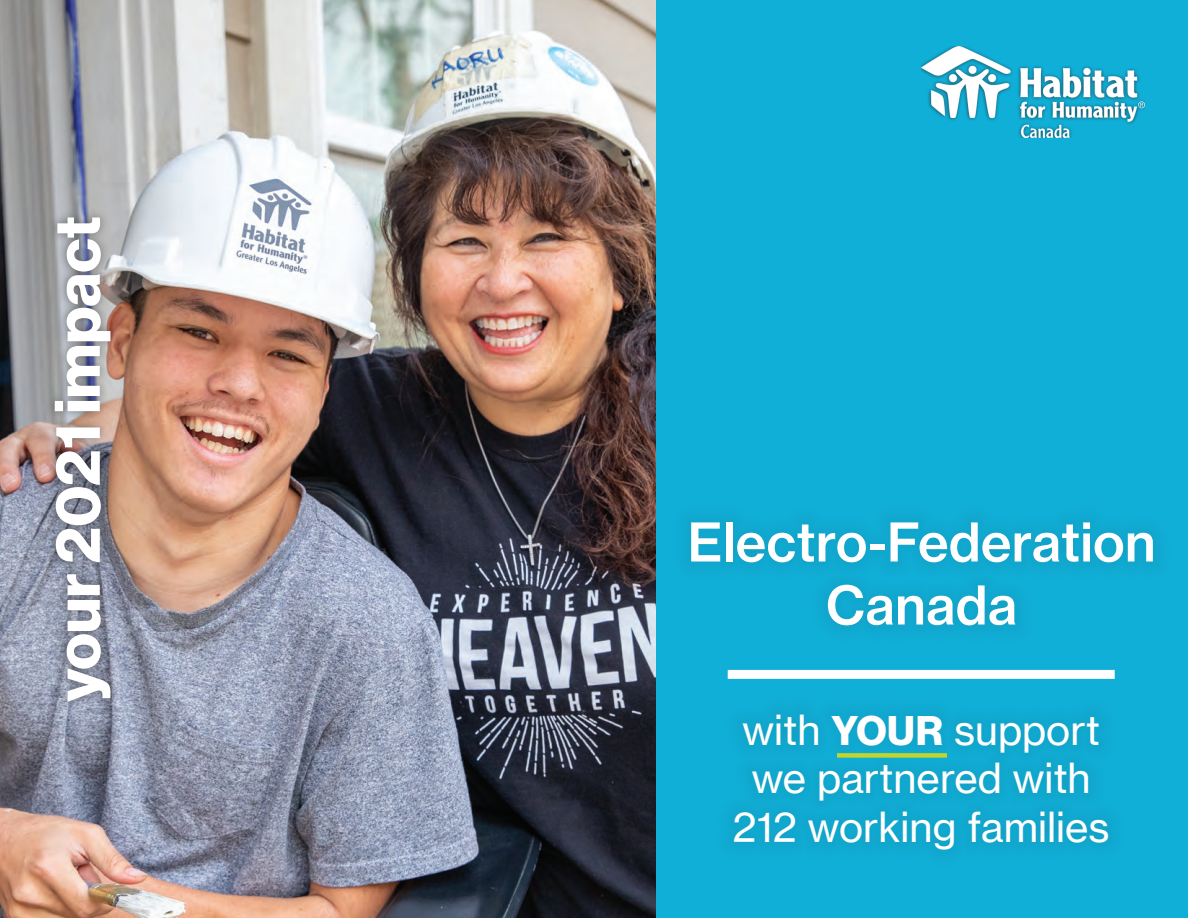
<style>
.page{position:relative;width:1188px;height:918px;background:#fff}
.page>*{position:absolute;margin:0;border:0;box-sizing:border-box;transform-origin:0 0}
.t1{font:63px "N Haas Grotesk DS Pro 75 Bd";color:#fff}
.t2{font:52.5px/63px "N Haas Grotesk TX Pro 65 Md";color:#fff;text-align:center}
.t3{font:40.5px/48.6px "N Haas Grotesk TX Pro 55 Rg";color:#fff;text-align:center}
.s1{font-family:"N Haas Grotesk DS Pro 75 Bd"}
</style>
<div class="page">
<img style="left:0;top:0;width:657px;height:918px">
<div style="left:45px;top:208px;width:75px;height:502px;background:#231f20;opacity:.5"></div>
<div style="left:657px;top:0;width:531px;height:918px;background:#10afd8"></div>
<div style="left:728px;top:670px;width:387px;height:9px;background:#fff"></div>
<img style="left:921px;top:47px;width:223px;height:91px">
<div style="left:717px;top:697px;width:410px;height:170px;background:#10a8d0"></div>
<div style="left:837px;top:753px;width:110px;height:5px;background:#c2d52e"></div>
<div style="left:673px;top:505px;width:497px;height:138px;background:#10abd2"></div>
<h1 class="t1" style="left:41px;top:702px;width:487px;rotate:-90deg">your 2021 impact</h1>
<p class="t2" style="left:688px;top:511px;width:470px">Electro-Federation<br>Canada</p>
<p class="t3" style="left:733px;top:706px;width:379px">with <span class="s1">YOUR</span> support we partnered with<br>212 working families</p>
</div>
